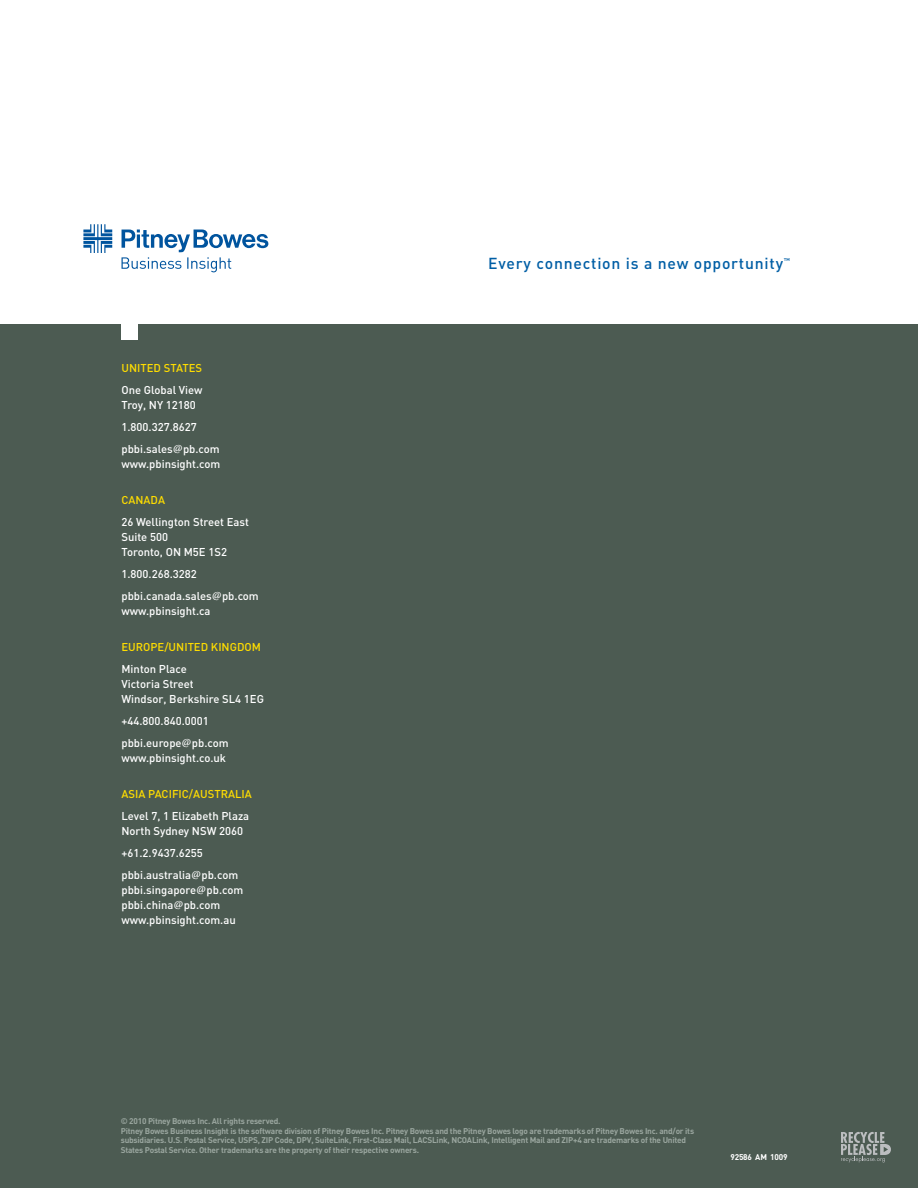
<style>
.page{position:relative;width:918px;height:1188px;background:#fff}
.page>*{position:absolute;margin:0;border:0;box-sizing:border-box;transform-origin:0 0}
.t1{font:500 15.75px "DIN";letter-spacing:.05em;color:#005ea5}
.t2{font:500 11.25px/15px "DIN";color:#fff}
.t3{font:500 11.25px "DIN";color:#fd0}
.t4{font:700 8.25px/9.9px "DIN";letter-spacing:-.025em;color:#9aa69f}
.t5{font:700 8.25px "DIN";letter-spacing:-.025em;color:#fff}
.t6{font:500 7.05px "DIN";color:#005ea5}
.s1{font-family:"Charlotte Sans Bold Plain";font-weight:400}
</style>
<div class="page">
<div style="left:0;top:324px;width:918px;height:864px;background:#4c5b52"></div>
<div style="left:122px;top:324px;width:16px;height:16px;background:#fff"></div>
<svg style="left:83px;top:224px;width:185px;height:48px"></svg>
<svg style="left:841px;top:1132px;width:50px;height:31px"></svg>
<p class="t3" style="left:122px;top:361px;width:50px">United Stat</p>
<p class="t3" style="left:189px;top:361px;width:15px">es</p>
<p class="t2" style="left:122px;top:382px;width:83px">One Global View<br>Troy, NY 12180</p>
<p class="t2" style="left:122px;top:416px;width:100px;line-height:21.8px">1.800.327.8627 pbbi.sales<span class="s1">@</span>pb.com</p>
<p class="t2" style="left:122px;top:456px;width:100px">www.pbinsight.com</p>
<p class="t3" style="left:122px;top:493px;width:44px">Canada</p>
<p class="t2" style="left:122px;top:514px;width:129px">26 Wellington Street East<br>Suite 500<br>Toronto, ON M5E 1S2</p>
<p class="t2" style="left:122px;top:563px;width:139px;line-height:21.8px">1.800.268.3282 pbbi.canada.sales<span class="s1">@</span>pb.com</p>
<p class="t2" style="left:122px;top:603px;width:91px">www.pbinsight.ca</p>
<p class="t3" style="left:122px;top:640px;width:141px">EUROPE/UNITED KINGDOM</p>
<p class="t2" style="left:122px;top:661px;width:144px">Minton Place<br>Victoria Street<br>Windsor, Berkshire SL4 1EG</p>
<p class="t2" style="left:122px;top:710px;width:109px;line-height:21.8px">+44.800.840.0001 pbbi.europe<span class="s1">@</span>pb.com</p>
<p class="t2" style="left:122px;top:750px;width:106px">www.pbinsight.co.uk</p>
<p class="t3" style="left:122px;top:787px;width:34px">Asia Pac</p>
<p class="t3" style="left:169px;top:787px;width:85px">ific/AUSTRALIA</p>
<p class="t2" style="left:122px;top:808px;width:129px">Level 7, 1 Elizabeth Plaza<br>North Sydney NSW</p>
<p class="t2" style="left:219px;top:823px;width:25px">2060</p>
<p class="t2" style="left:122px;top:842px;width:118px;line-height:21.8px">+61.2.9437.6255 pbbi.australia<span class="s1">@</span>pb.com</p>
<p class="t2" style="left:122px;top:882px;width:123px">pbbi.singapore<span class="s1">@</span>pb.com pbbi.china<span class="s1">@</span>pb.com www.pbinsight.com.au</p>
<h1 class="t1" style="left:488px;top:253px;width:296px">Every connection is a new opportunity</h1>
<p class="t6" style="left:784px;top:256px;width:8px">™</p>
<p class="t4" style="left:121px;top:1115px;width:575px">© 2010 Pitney Bowes Inc. All rights reserved.<br>Pitney Bowes Business Insight is the software division of Pitney Bowes Inc. Pitney Bowes and the Pitney Bowes logo are trademarks of Pitney Bowes Inc. and/or its subsidiaries. U.S. Postal Service, USPS, ZIP Code, DPV, SuiteLink, First-Class Mail, LACSLink, NCOALink, Intelligent Mail and ZIP+4 are trademarks of the United States Postal Service. Other trademarks are the property of their respective owners.</p>
<p class="t5" style="left:730px;top:1152px;width:59px">92586 AM 1009</p>
</div>
